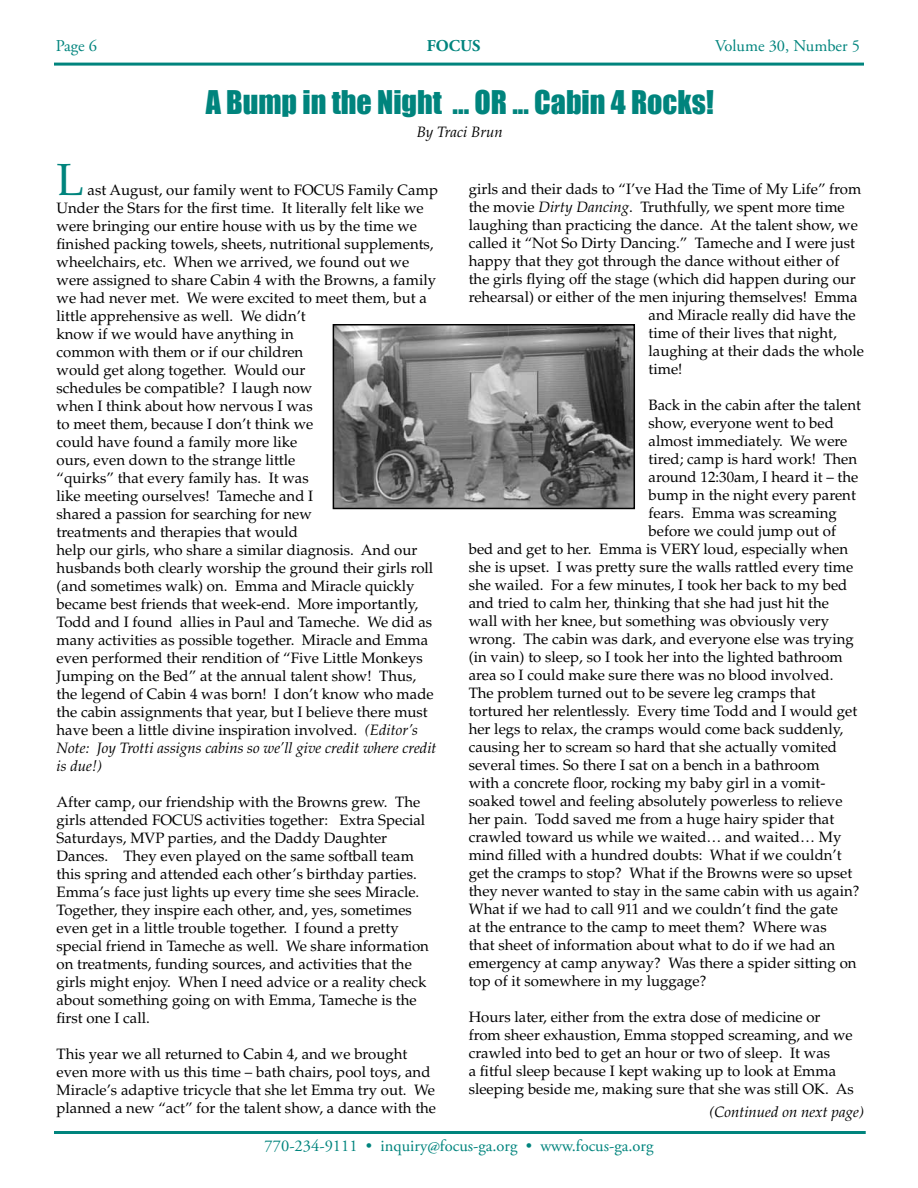
<style>
.page{position:relative;width:918px;height:1188px;background:#fff}
.page>*{position:absolute;margin:0;border:0;box-sizing:border-box;transform-origin:0 0}
.t1{font:45px "Palatino";color:#00847d}
.t2{font:30px "Impact";color:#00847d}
.t3{font:16.5px "Adobe Garamond Pro";color:#00847d}
.t4{font:700 16.5px "Adobe Garamond Pro";color:#00847d}
.t5{font:15px/18px "Palatino";color:#000}
.t6{font:italic 15px "Palatino";color:#000}
.s1{font-style:italic}
</style>
<div class="page">
<hr style="left:54px;top:1131px;width:812px;height:3px;background:#00847d">
<hr style="left:54px;top:63px;width:810px;height:3px;background:#00847d">
<img style="left:336px;top:327px;width:296px;height:179px">
<div style="left:333px;top:324px;width:302px;height:185px;border:2px solid #000"></div>
<p class="t3" style="left:56px;top:36px;width:43px">Page 6</p>
<p class="t4" style="left:427px;top:36px;width:55px">FOCUS</p>
<p class="t3" style="left:715px;top:36px;width:146px">Volume 30, Number 5</p>
<h2 class="t2" style="left:206px;top:79px;width:510px">A Bump in the Night ... OR ... Cabin 4 Rocks!</h2>
<p class="t6" style="left:417px;top:123px;width:88px">By Traci Brun</p>
<h1 class="t1" style="left:57px;top:153px;width:29px">L</h1>
<p class="t5" style="left:57px;top:181px;width:383px;text-indent:31px">ast August, our family went to FOCUS Family Camp Under the Stars for the first time. It literally felt like we were bringing our entire house with us by the time we finished packing towels, sheets, nutritional supplements, wheelchairs, etc. When we arrived, we found out we were assigned to share Cabin 4 with the Browns, a family we had never met. We were excited to meet them, but a little apprehensive as well. We didn’t<br>know if we would have anything in<br>common with them or if our children<br>would get along together. Would our<br>schedules be compatible? I laugh now<br>when I think about how nervous I was<br>to meet them, because I don’t think we<br>could have found a family more like<br>ours, even down to the strange little<br>“quirks” that every family has. It was<br>like meeting ourselves! Tameche and I<br>shared a passion for searching for new<br>treatments and therapies that would<br>help our girls, who share a similar diagnosis. And our husbands both clearly worship the ground their girls roll (and sometimes walk) on. Emma and Miracle quickly became best friends that week-end. More importantly, Todd and I found allies in Paul and Tameche. We did as many activities as possible together. Miracle and Emma even performed their rendition of “Five Little Monkeys Jumping on the Bed” at the annual talent show! Thus, the legend of Cabin 4 was born! I don’t know who made the cabin assignments that year, but I believe there must have been a little divine inspiration involved. <span class="s1">(Editor’s Note: Joy Trotti assigns cabins so we’ll give credit where credit is due!)</span></p>
<p class="t5" style="left:57px;top:793px;width:374px">After camp, our friendship with the Browns grew. The girls attended FOCUS activities together: Extra Special Saturdays, MVP parties, and the Daddy Daughter Dances. They even played on the same softball team this spring and attended each other’s birthday parties.<br>Emma’s face just lights up every time she sees Miracle.<br>Together, they inspire each other, and, yes, sometimes even get in a little trouble together. I found a pretty special friend in Tameche as well. We share information on treatments, funding sources, and activities that the girls might enjoy. When I need advice or a reality check about something going on with Emma, Tameche is the first one I call.</p>
<p class="t5" style="left:57px;top:1045px;width:381px">This year we all returned to Cabin 4, and we brought even more with us this time – bath chairs, pool toys, and Miracle’s adaptive tricycle that she let Emma try out. We planned a new “act” for the talent show, a dance with the</p>
<p class="t5" style="left:469px;top:180px;width:394px">girls and their dads to “I’ve Had the Time of My Life” from</p>
<p class="t5" style="left:469px;top:198px;width:378px">the movie <span class="s1">Dirty Dancing</span>. Truthfully, we spent more time</p>
<p class="t5" style="left:469px;top:216px;width:391px">laughing than practicing the dance. At the talent show, we</p>
<p class="t5" style="left:469px;top:234px;width:388px">called it “Not So Dirty Dancing.” Tameche and I were just</p>
<p class="t5" style="left:469px;top:252px;width:372px">happy that they got through the dance without either of</p>
<p class="t5" style="left:469px;top:270px;width:389px">the girls flying off the stage (which did happen during our</p>
<p class="t5" style="left:469px;top:288px;width:391px">rehearsal) or either of the men injuring themselves! Emma</p>
<p class="t5" style="left:649px;top:306px;width:209px">and Miracle really did have the</p>
<p class="t5" style="left:649px;top:324px;width:190px">time of their lives that night,</p>
<p class="t5" style="left:649px;top:342px;width:217px">laughing at their dads the whole</p>
<p class="t5" style="left:649px;top:360px;width:35px">time!</p>
<p class="t5" style="left:649px;top:396px;width:214px">Back in the cabin after the talent</p>
<p class="t5" style="left:649px;top:414px;width:187px">show, everyone went to bed</p>
<p class="t5" style="left:649px;top:432px;width:200px">almost immediately. We were</p>
<p class="t5" style="left:649px;top:450px;width:210px">tired; camp is hard work! Then</p>
<p class="t5" style="left:649px;top:468px;width:211px">around 12:30am, I heard it – the</p>
<p class="t5" style="left:649px;top:486px;width:209px">bump in the night every parent</p>
<p class="t5" style="left:649px;top:504px;width:190px">fears. Emma was screaming</p>
<p class="t5" style="left:649px;top:522px;width:189px">before we could jump out of</p>
<p class="t5" style="left:469px;top:540px;width:381px">bed and get to her. Emma is VERY loud, especially when</p>
<p class="t5" style="left:469px;top:558px;width:386px">she is upset. I was pretty sure the walls rattled every time</p>
<p class="t5" style="left:469px;top:576px;width:380px">she wailed. For a few minutes, I took her back to my bed</p>
<p class="t5" style="left:469px;top:594px;width:362px">and tried to calm her, thinking that she had just hit the</p>
<p class="t5" style="left:469px;top:612px;width:362px">wall with her knee, but something was obviously very</p>
<p class="t5" style="left:469px;top:630px;width:387px">wrong. The cabin was dark, and everyone else was trying</p>
<p class="t5" style="left:469px;top:648px;width:376px">(in vain) to sleep, so I took her into the lighted bathroom</p>
<p class="t5" style="left:469px;top:666px;width:366px">area so I could make sure there was no blood involved.</p>
<p class="t5" style="left:469px;top:684px;width:349px">The problem turned out to be severe leg cramps that</p>
<p class="t5" style="left:469px;top:702px;width:390px">tortured her relentlessly. Every time Todd and I would get</p>
<p class="t5" style="left:469px;top:720px;width:376px">her legs to relax, the cramps would come back suddenly,</p>
<p class="t5" style="left:469px;top:738px;width:370px">causing her to scream so hard that she actually vomited</p>
<p class="t5" style="left:469px;top:756px;width:352px">several times. So there I sat on a bench in a bathroom</p>
<p class="t5" style="left:469px;top:774px;width:358px">with a concrete floor, rocking my baby girl in a vomit-</p>
<p class="t5" style="left:469px;top:792px;width:375px">soaked towel and feeling absolutely powerless to relieve</p>
<p class="t5" style="left:469px;top:810px;width:367px">her pain. Todd saved me from a huge hairy spider that</p>
<p class="t5" style="left:469px;top:828px;width:374px">crawled toward us while we waited… and waited… My</p>
<p class="t5" style="left:469px;top:846px;width:374px">mind filled with a hundred doubts: What if we couldn’t</p>
<p class="t5" style="left:469px;top:864px;width:385px">get the cramps to stop? What if the Browns were so upset</p>
<p class="t5" style="left:469px;top:882px;width:392px">they never wanted to stay in the same cabin with us again?</p>
<p class="t5" style="left:469px;top:900px;width:371px">What if we had to call 911 and we couldn’t find the gate</p>
<p class="t5" style="left:469px;top:918px;width:359px">at the entrance to the camp to meet them? Where was</p>
<p class="t5" style="left:469px;top:936px;width:368px">that sheet of information about what to do if we had an</p>
<p class="t5" style="left:469px;top:954px;width:389px">emergency at camp anyway? Was there a spider sitting on</p>
<p class="t5" style="left:469px;top:972px;width:239px">top of it somewhere in my luggage?</p>
<p class="t5" style="left:469px;top:1008px;width:387px">Hours later, either from the extra dose of medicine or from sheer exhaustion, Emma stopped screaming, and we crawled into bed to get an hour or two of sleep. It was<br>a fitful sleep because I kept waking up to look at Emma sleeping beside me, making sure that she was still OK. As</p>
<p class="t6" style="left:709px;top:1103px;width:156px">(Continued on next page)</p>
<p class="t3" style="left:265px;top:1136px;width:390px">770-234-9111 • inquiry@focus-ga.org • www.focus-ga.org</p>
</div>
